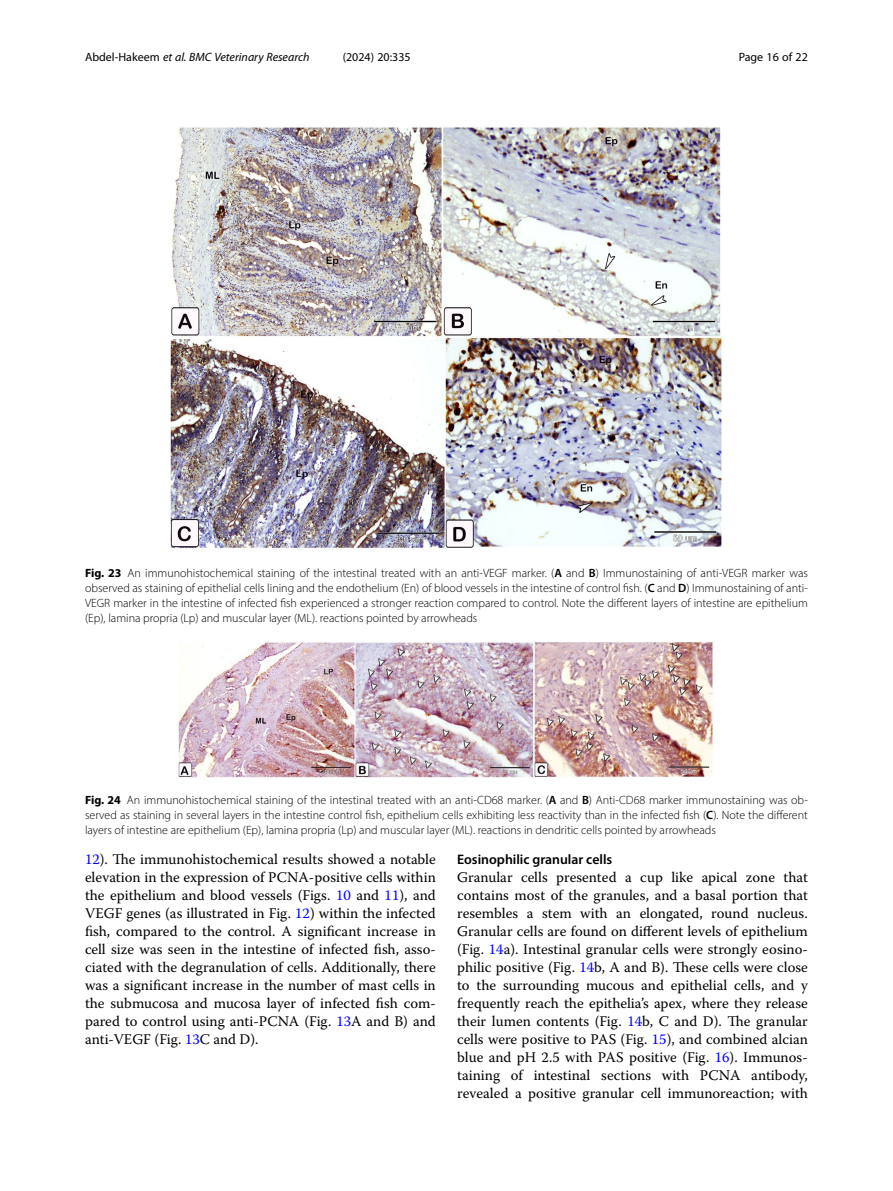
<style>
.page{position:relative;width:893px;height:1191px;background:#fff}
.page>*{position:absolute;margin:0;border:0;box-sizing:border-box;transform-origin:0 0}
.Body_Text{font:14.7px/18px "Warnock Pro";color:#000;text-align:justify}
.Body_Text_Indent{font:14.7px/18px "Warnock Pro";color:#000;text-align:justify}
.Head_2{font:600 13.8px "Myriad Pro";color:#000}
.Figure_Caption{font:300 12px/15px "Myriad Pro";color:#000;text-align:justify}
.t1{font:italic 12px "Myriad Pro";color:#000}
.t2{font:12px "Myriad Pro";color:#000}
.s1{font-style:normal}
.s2{font-weight:700}
.s3{font-weight:600}
.s4{color:#00f}
</style>
<div class="page">
<img style="left:179px;top:641px;width:535px;height:136px">
<img style="left:170px;top:126px;width:553px;height:424px">
<p class="t1" style="left:85px;top:50px;width:226px"><span class="s1">Abdel-Hakeem</span> et al. BMC Veterinary Research</p>
<p class="t2" style="left:343px;top:50px;width:70px">(2024) 20:335</p>
<p class="t2" style="left:739px;top:50px;width:71px">Page 16 of 22</p>
<p class="Figure_Caption" style="left:85px;top:565px;width:724px"><span class="s2">Fig. 23</span> An immunohistochemical staining of the intestinal treated with an anti-VEGF marker. (<span class="s3">A</span> and <span class="s3">B</span>) Immunostaining of anti-VEGR marker was observed as staining of epithelial cells lining and the endothelium (En) of blood vessels in the intestine of control fish. (<span class="s3">C</span> and <span class="s3">D</span>) Immunostaining of anti-VEGR marker in the intestine of infected fish experienced a stronger reaction compared to control. Note the different layers of intestine are epithelium (Ep), lamina propria (Lp) and muscular layer (ML). reactions pointed by arrowheads</p>
<p class="Figure_Caption" style="left:85px;top:792px;width:724px"><span class="s2">Fig. 24</span> An immunohistochemical staining of the intestinal treated with an anti-CD68 marker. (<span class="s3">A</span> and <span class="s3">B</span>) Anti-CD68 marker immunostaining was ob&shy;served as staining in several layers in the intestine control fish, epithelium cells exhibiting less reactivity than in the infected fish (<span class="s3">C</span>). Note the different layers of intestine are epithelium (Ep), lamina propria (Lp) and muscular layer (ML). reactions in dendritic cells pointed by arrowheads</p>
<p class="Body_Text_Indent" style="left:85px;top:850px;width:352px"><span class="s4">12</span>). The immunohistochemical results showed a notable elevation in the expression of PCNA-positive cells within the epithelium and blood vessels (Figs. <span class="s4">10</span> and <span class="s4">11</span>), and VEGF genes (as illustrated in Fig. <span class="s4">12</span>) within the infected fish, compared to the control. A significant increase in cell size was seen in the intestine of infected fish, asso&shy;ciated with the degranulation of cells. Additionally, there was a significant increase in the number of mast cells in the submucosa and mucosa layer of infected fish com&shy;pared to control using anti-PCNA (Fig. <span class="s4">13</span>A and B) and anti-VEGF (Fig. <span class="s4">13</span>C and D).</p>
<p class="Head_2" style="left:457px;top:851px;width:157px">Eosinophilic granular cells</p>
<p class="Body_Text" style="left:457px;top:868px;width:352px">Granular cells presented a cup like apical zone that contains most of the granules, and a basal portion that resembles a stem with an elongated, round nucleus.<br>Granular cells are found on different levels of epithelium (Fig. <span class="s4">14</span>a). Intestinal granular cells were strongly eosino&shy;philic positive (Fig. <span class="s4">14</span>b, A and B). These cells were close to the surrounding mucous and epithelial cells, and y frequently reach the epithelia’s apex, where they release their lumen contents (Fig. <span class="s4">14</span>b, C and D). The granular cells were positive to PAS (Fig. <span class="s4">15</span>), and combined alcian blue and pH 2.5 with PAS positive (Fig. <span class="s4">16</span>). Immunos&shy;taining of intestinal sections with PCNA antibody, revealed a positive granular cell immunoreaction; with</p>
</div>
